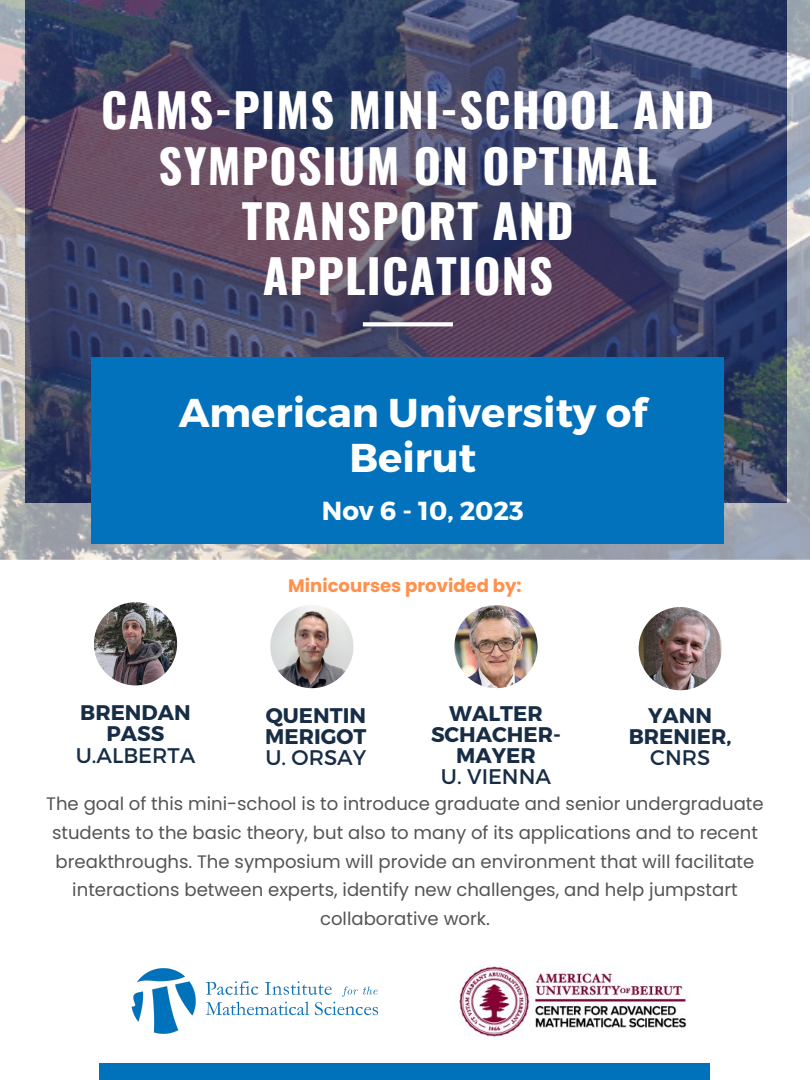
<style>
.page{position:relative;width:810px;height:1080px;background:#fff}
.page>*{position:absolute;margin:0;border:0;box-sizing:border-box;transform-origin:0 0}
.t1{font:700 46.5px/55.3px "Oswald";letter-spacing:.025em;color:#fff;text-align:center}
.t2{font:700 40.19px/45.2px "Montserrat";color:#fff;text-align:center}
.t3{font:700 26.06px "Montserrat";color:#fff}
.t4{font:700 21.12px/21.1px "Montserrat";color:#172d45;text-align:center}
.t5{font:21.12px "Montserrat";color:#172d45}
.t6{font:18.06px/28.7px "Poppins";color:#545454;text-align:center}
.t7{font:700 18.06px "Poppins";color:#ff914d}
</style>
<div class="page">
<img style="left:0;top:0;width:810px;height:560px">
<svg style="left:363px;top:322px;width:90px;height:4px"></svg>
<div style="left:100px;top:1064px;width:610px;height:16px;background:#0072bc"></div>
<img style="left:132px;top:969px;width:246px;height:64px">
<div style="left:92px;top:358px;width:632px;height:186px;background:#0172bb"></div>
<img style="left:270px;top:605px;width:83px;height:83px;border-radius:50%">
<img style="left:639px;top:607px;width:83px;height:83px;border-radius:50%">
<img style="left:94px;top:602px;width:83px;height:83px;border-radius:50%">
<img style="left:454px;top:605px;width:84px;height:83px;border-radius:50%">
<img style="left:459px;top:965px;width:228px;height:72px">
<p class="t1" style="left:101px;top:81px;width:615px">CAMS-PIMS MINI-SCHOOL AND<br>SYMPOSIUM ON OPTIMAL<br>TRANSPORT AND<br>APPLICATIONS</p>
<p class="t2" style="left:179px;top:388px;width:470px">American University of<br>Beirut</p>
<p class="t3" style="left:322px;top:494px;width:204px">Nov 6 - 10, 2023</p>
<p class="t7" style="left:288px;top:573px;width:235px">Minicourses provided by:</p>
<p class="t4" style="left:80px;top:701px;width:112px">BRENDAN<br>PASS</p>
<p class="t5" style="left:76px;top:741px;width:121px">U.ALBERTA</p>
<p class="t4" style="left:431px;top:702px;width:131px">WALTER<br>SCHACHER-<br>MAYER</p>
<p class="t5" style="left:441px;top:763px;width:112px">U. VIENNA</p>
<p class="t6" style="left:46px;top:789px;width:719px">The goal of this mini-school is to introduce graduate and senior undergraduate students to the basic theory, but also to many of its applications and to recent breakthroughs. The symposium will provide an environment that will facilitate interactions between experts, identify new challenges, and help jumpstart collaborative work.</p>
<p class="t4" style="left:265px;top:704px;width:103px;text-align:left">QUENTIN<br>MERIGOT</p>
<p class="t5" style="left:265px;top:744px;width:102px">U. ORSAY</p>
<p class="t4" style="left:629px;top:704px;width:104px">YANN<br>BRENIER,</p>
<p class="t5" style="left:650px;top:744px;width:61px">CNRS</p>
</div>
